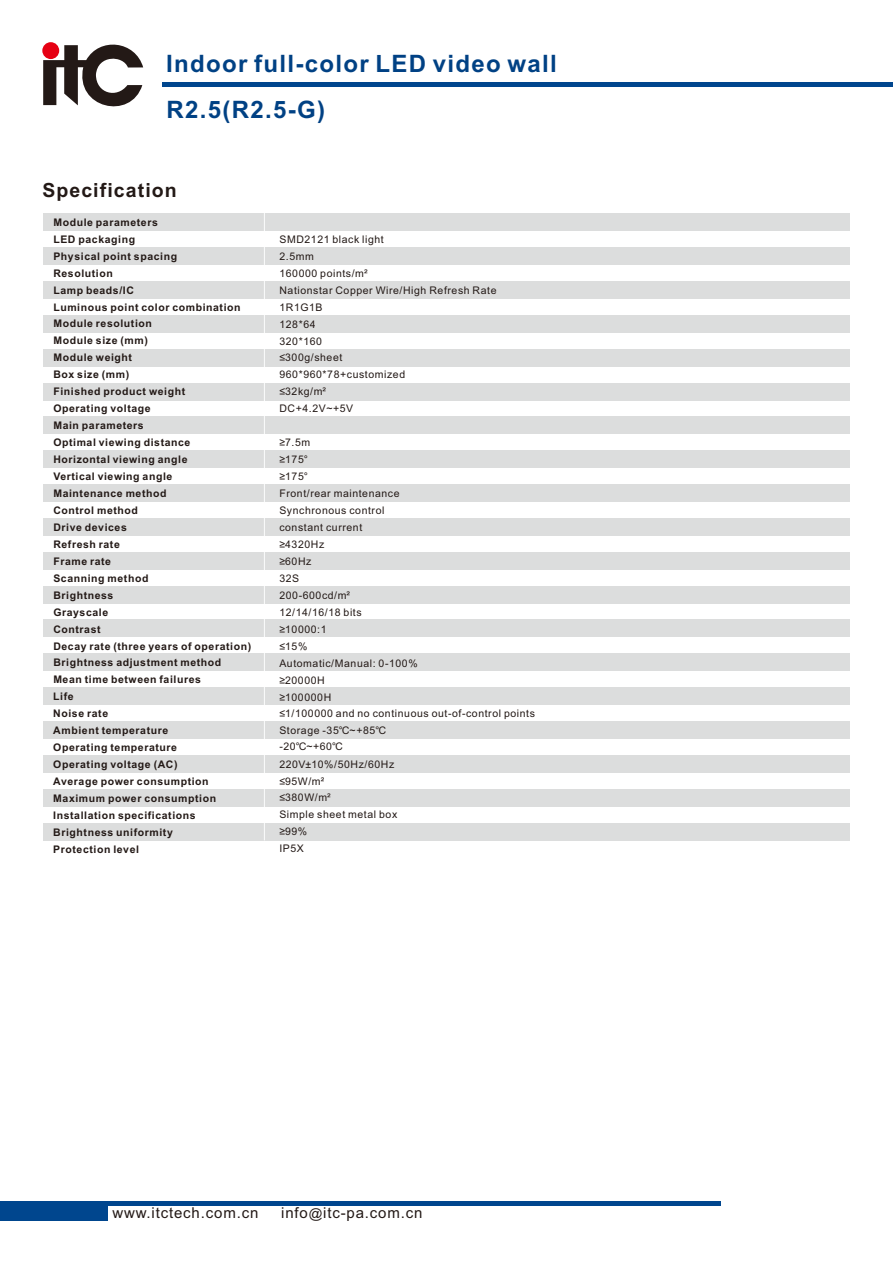
<style>
.page{position:relative;width:893px;height:1263px;background:#fff}
.page>*{position:absolute;margin:0;border:0;box-sizing:border-box;transform-origin:0 0}
.t1{font:700 24px "Arial";letter-spacing:.055em;color:#004184}
.t2{font:700 19.5px "Arial";letter-spacing:.055em;color:#231916}
.t3{font:15px "Arial";letter-spacing:.055em;color:#231916}
.t4{font:700 10.5px/17px "Arial";letter-spacing:.055em;color:#231916}
.t5{font:10.5px/16.8px "Arial";letter-spacing:.055em;color:#231916}
.s1{font-family:"Arial Unicode MS"}
.s2{font-size:13.5px}
</style>
<div class="page">
<hr style="left:0;top:1202px;width:720px;height:4px;background:#00468e">
<div style="left:0;top:1202px;width:108px;height:18px;background:#00468e"></div>
<hr style="left:163px;top:82px;width:730px;height:4px;background:#00468e">
<svg style="left:43px;top:42px;width:100px;height:65px"></svg>
<div style="left:44px;top:213px;width:806px;height:18px;background:#dcdddd"></div>
<div style="left:44px;top:281px;width:806px;height:18px;background:#dcdddd"></div>
<div style="left:44px;top:315px;width:806px;height:18px;background:#dcdddd"></div>
<div style="left:44px;top:247px;width:806px;height:18px;background:#dcdddd"></div>
<div style="left:44px;top:349px;width:806px;height:17px;background:#dcdddd"></div>
<div style="left:44px;top:383px;width:806px;height:17px;background:#dcdddd"></div>
<div style="left:44px;top:450px;width:806px;height:18px;background:#dcdddd"></div>
<div style="left:44px;top:484px;width:806px;height:18px;background:#dcdddd"></div>
<div style="left:44px;top:518px;width:806px;height:18px;background:#dcdddd"></div>
<div style="left:44px;top:552px;width:806px;height:18px;background:#dcdddd"></div>
<div style="left:44px;top:586px;width:806px;height:17px;background:#dcdddd"></div>
<div style="left:44px;top:620px;width:806px;height:17px;background:#dcdddd"></div>
<div style="left:44px;top:687px;width:806px;height:18px;background:#dcdddd"></div>
<div style="left:44px;top:721px;width:806px;height:18px;background:#dcdddd"></div>
<div style="left:44px;top:653px;width:806px;height:18px;background:#dcdddd"></div>
<div style="left:44px;top:755px;width:806px;height:18px;background:#dcdddd"></div>
<div style="left:44px;top:789px;width:806px;height:18px;background:#dcdddd"></div>
<div style="left:44px;top:823px;width:806px;height:17px;background:#dcdddd"></div>
<div style="left:44px;top:417px;width:806px;height:17px;background:#dcdddd"></div>
<hr style="left:264px;top:207px;width:1px;height:633px;background:#fff">
<h1 class="t1" style="left:166px;top:54px;width:392px">Indoor full-color LED video wall</h1>
<h1 class="t1" style="left:166px;top:101px;width:160px">R2.5(R2.5-G)</h1>
<h2 class="t2" style="left:42px;top:183px;width:136px">Specification</h2>
<p class="t4" style="left:53px;top:215px;width:199px">Module parameters<br>LED packaging<br>Physical point spacing<br>Resolution<br>Lamp beads/IC<br>Luminous point color combination<br>Module resolution<br>Module size (mm)<br>Module weight<br>Box size (mm)<br>Finished product weight<br>Operating voltage<br>Main parameters<br>Optimal viewing distance<br>Horizontal viewing angle<br>Vertical viewing angle<br>Maintenance method<br>Control method<br>Drive devices<br>Refresh rate<br>Frame rate<br>Scanning method<br>Brightness<br>Grayscale<br>Contrast<br>Decay rate (three years of operation)<br>Brightness adjustment method<br>Mean time between failures<br>Life<br>Noise rate<br>Ambient temperature<br>Operating temperature<br>Operating voltage (AC)<br>Average power consumption<br>Maximum power consumption<br>Installation specifications<br>Brightness uniformity<br>Protection level</p>
<p class="t5" style="left:279px;top:232px;width:219px">SMD2121 black light<br>2.5mm<br>160000 points/m²<br>Nationstar Copper Wire/High Refresh Rate<br>1R1G1B<br>128*64<br>320*160<br>≤300g/sheet<br>960*960*78+customized<br>≤32kg/m²<br>DC+4.2V~+5V</p>
<p class="t5" style="left:279px;top:435px;width:257px">≥7.5m<br>≥175°<br>≥175°<br>Front/rear maintenance<br>Synchronous control<br>constant current<br>≥4320Hz<br>≥60Hz<br>32S<br>200-600cd/m²<br>12/14/16/18 bits<br>≥10000:1<br>≤15%<br>Automatic/Manual: 0-100%<br>≥20000H<br>≥100000H<br>≤1/100000 and no continuous out-of-control points<br>Storage -35<span class="s1">℃</span>~+85<span class="s1">℃<br></span>-20<span class="s1">℃</span>~+60<span class="s1">℃</span></p>
<p class="t5" style="left:279px;top:756px;width:119px">220V±10%/50Hz/60Hz ≤95W/m²<br>≤380W/m²<br>Simple sheet metal box ≥99%<br>IP5X</p>
<h3 class="t3" style="left:112px;top:1207px;width:147px">www.itctech.com.cn</h3>
<h3 class="t3" style="left:281px;top:1207px;width:143px">info<span class="s2">@</span>itc-pa.com.cn</h3>
</div>
